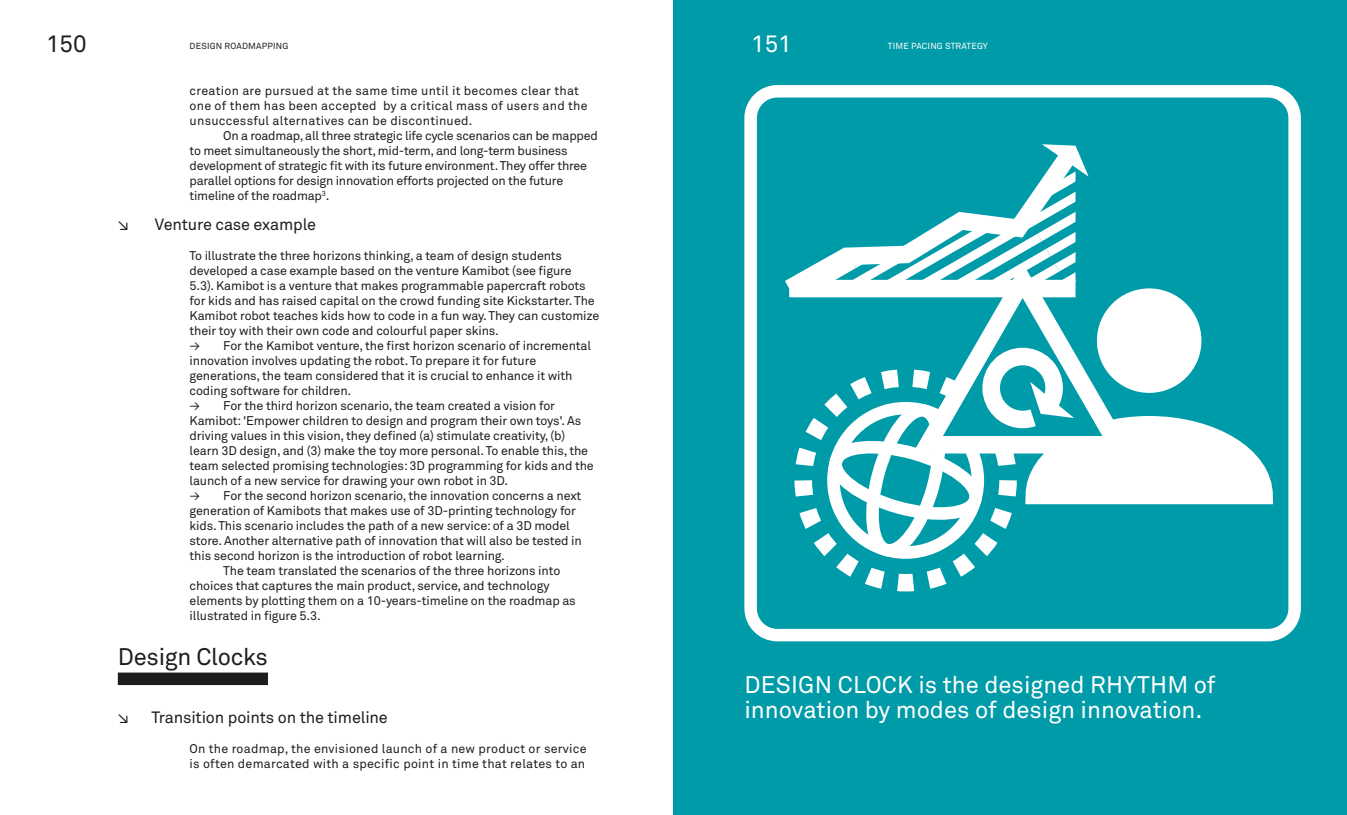
<style>
.page{position:relative;width:1347px;height:815px;background:#fff}
.page>*{position:absolute;margin:0;border:0;box-sizing:border-box;transform-origin:0 0}
.t1{font:23.75px/25px "Akkurat Std";color:#fff}
.t2{font:23.75px "Akkurat Std";letter-spacing:-.01em;color:#1d1d1b}
.t3{font:16.25px "Akkurat Std";letter-spacing:-.01em;color:#1d1d1b}
.t4{font:12.5px/15px "Akkurat Std";letter-spacing:-.01em;color:#1d1d1b}
.t5{font:12.5px/15px "Akkurat Std";letter-spacing:.02em;color:#1d1d1b}
.t6{font:8.75px "Akkurat Std";color:#fff}
.t7{font:8.75px "Akkurat Std";letter-spacing:.02em;color:#1d1d1b}
</style>
<div class="page">
<div style="left:673px;top:0;width:673px;height:815px;background:#009ba8"></div>
<div style="left:118px;top:673px;width:150px;height:12px;background:#1d1d1b"></div>
<svg style="left:744px;top:85px;width:556px;height:556px"></svg>
<div style="left:794px;top:369px;width:222px;height:222px;border:18px dashed #fff;border-radius:50%"></div>
<svg style="left:765px;top:133px;width:327px;height:179px"></svg>
<svg style="left:789px;top:144px;width:492px;height:410px"></svg>
<p class="t2" style="left:46px;top:30px;width:42px">150</p>
<p class="t7" style="left:190px;top:41px;width:100px">DESIGN ROADMAPPING</p>
<p class="t1" style="left:751px;top:31px;width:42px">151</p>
<p class="t6" style="left:888px;top:41px;width:11px">Time</p>
<p class="t6" style="left:911px;top:41px;width:7px">pacing</p>
<p class="t6" style="left:945px;top:41px;width:7px">strategy</p>
<p class="t5" style="left:190px;top:83px;width:391px">creation are pursued at the same time until it becomes clear that</p>
<p class="t5" style="left:190px;top:98px;width:400px">one of them has been accepted by a critical mass of users and the</p>
<p class="t5" style="left:190px;top:113px;width:284px">unsuccessful alternatives can be discontinued.</p>
<p class="t4" style="left:223px;top:128px;width:376px">On a roadmap, all three strategic life cycle scenarios can be mapped</p>
<p class="t4" style="left:190px;top:143px;width:379px">to meet simultaneously the short, mid-term, and long-term business</p>
<p class="t4" style="left:190px;top:158px;width:399px">development of strategic fit with its future environment. They offer three</p>
<p class="t4" style="left:190px;top:173px;width:375px">parallel options for design innovation efforts projected on the future</p>
<p class="t4" style="left:190px;top:188px;width:141px">timeline of the roadmap<sup>3</sup>.</p>
<p class="t3" style="left:118px;top:215px;width:12px">↘</p>
<p class="t3" style="left:155px;top:215px;width:163px">Venture case example</p>
<p class="t4" style="left:190px;top:248px;width:411px">To illustrate the three horizons thinking, a team of design students developed a case example based on the venture Kamibot (see figure<br>5.3). Kamibot is a venture that makes programmable papercraft robots for kids and has raised capital on the crowd funding site Kickstarter. The Kamibot robot teaches kids how to code in a fun way. They can customize their toy with their own code and colourful paper skins.</p>
<p class="t4" style="left:190px;top:338px;width:403px">→ For the Kamibot venture, the first horizon scenario of incremental innovation involves updating the robot. To prepare it for future generations, the team considered that it is crucial to enhance it with coding software for children.</p>
<p class="t4" style="left:190px;top:398px;width:406px">→ For the third horizon scenario, the team created a vision for Kamibot: 'Empower children to design and program their own toys'. As driving values in this vision, they defined (a) stimulate creativity, (b) learn 3D design, and (3) make the toy more personal. To enable this, the team selected promising technologies: 3D programming for kids and the launch of a new service for drawing your own robot in 3D.</p>
<p class="t4" style="left:190px;top:488px;width:393px">→ For the second horizon scenario, the innovation concerns a next</p>
<p class="t4" style="left:190px;top:503px;width:388px">generation of Kamibots that makes use of 3D-printing technology for</p>
<p class="t4" style="left:190px;top:518px;width:382px">kids. This scenario includes the path of a new service: of a 3D model</p>
<p class="t4" style="left:190px;top:533px;width:394px">store. Another alternative path of innovation that will also be tested in</p>
<p class="t4" style="left:190px;top:548px;width:317px">this second horizon is the introduction of robot learning.</p>
<p class="t4" style="left:223px;top:563px;width:338px">The team translated the scenarios of the three horizons into</p>
<p class="t4" style="left:190px;top:578px;width:361px">choices that captures the main product, service, and technology</p>
<p class="t4" style="left:190px;top:593px;width:388px">elements by plotting them on a 10-years-timeline on the roadmap as</p>
<p class="t4" style="left:190px;top:608px;width:133px">illustrated in figure 5.3.</p>
<p class="t2" style="left:118px;top:643px;width:152px">Design Clocks</p>
<p class="t3" style="left:118px;top:707px;width:12px">↘</p>
<p class="t3" style="left:152px;top:707px;width:238px">Transition points on the timeline</p>
<p class="t5" style="left:190px;top:741px;width:399px">On the roadmap, the envisioned launch of a new product or service is often demarcated with a specific point in time that relates to an</p>
<p class="t1" style="left:744px;top:672px;width:473px">DESIGN CLOCK is the designed RHYTHM of innovation by modes of design innovation.</p>
</div>
